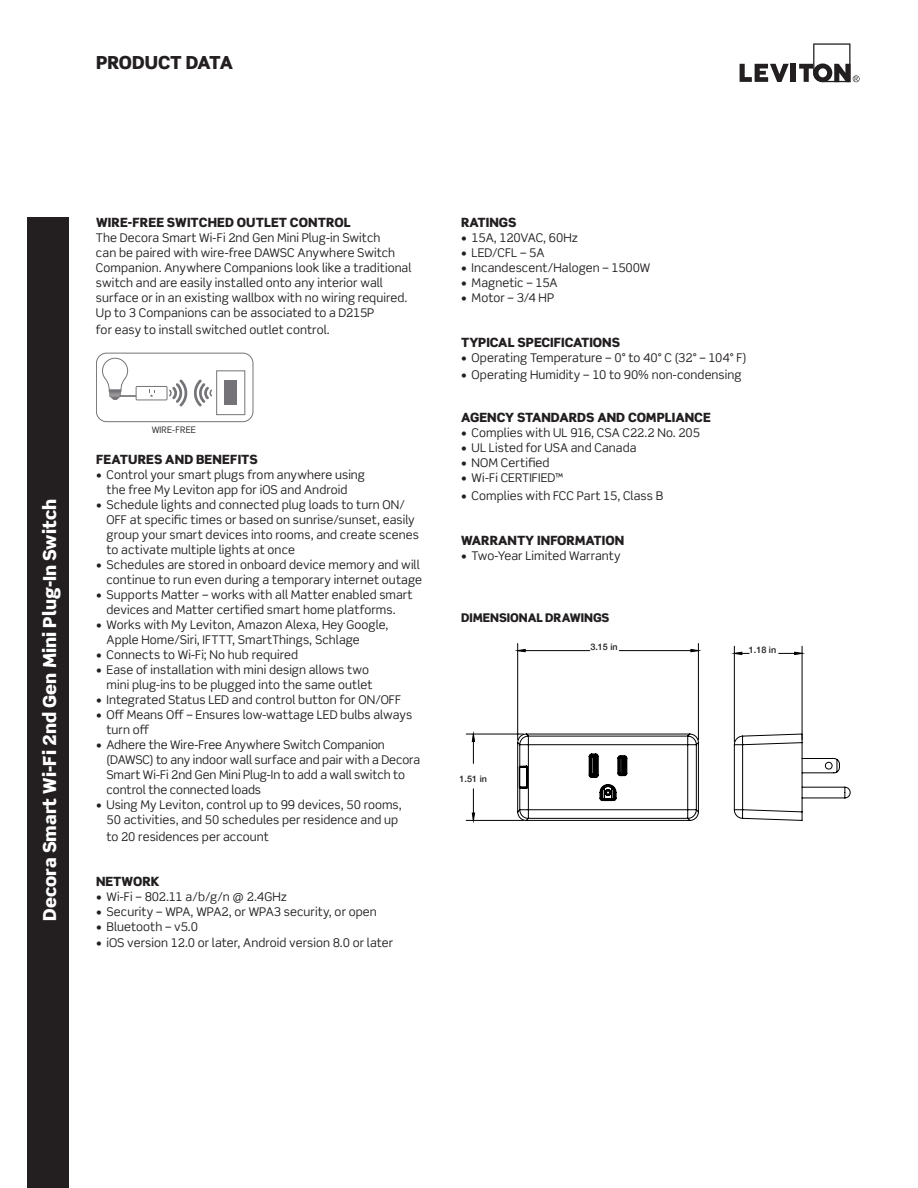
<style>
.page{position:relative;width:918px;height:1188px;background:#fff}
.page>*{position:absolute;margin:0;border:0;box-sizing:border-box;transform-origin:0 0}
.t1{font:900 18px "Scene Std";color:#fff}
.t2{font:900 18px "Scene Std";letter-spacing:-.02em;color:#231f20}
.t3{font:900 12.75px "Scene Std";color:#231f20}
.t4{font:12px/15px "Scene Std";letter-spacing:.005em;color:#231f20}
.t5{font:900 12px "Scene Std";letter-spacing:-.005em;color:#231f20}
.t6{font:12px "Scene Std";letter-spacing:-.02em;color:#231f20}
.t7{font:500 9px "Helvetica Neue";color:#231f20}
.t8{font:9px "Scene Std";letter-spacing:.01em;color:#231f20}
</style>
<div class="page">
<div style="left:27px;top:217px;width:42px;height:971px;background:#231f20"></div>
<svg style="left:740px;top:64px;width:49px;height:18px"></svg>
<div style="left:791px;top:64px;width:5px;height:18px;background:#231f20"></div>
<svg style="left:799px;top:43px;width:61px;height:39px"></svg>
<div style="left:136px;top:386px;width:31px;height:14px;border:1px solid #757377"></div>
<svg style="left:149px;top:390px;width:6px;height:7px"></svg>
<svg style="left:169px;top:379px;width:43px;height:28px"></svg>
<div style="left:216px;top:370px;width:29px;height:45px;background:#fff;border:1px solid #757377"></div>
<div style="left:225px;top:381px;width:12px;height:24px;background:#757377"></div>
<svg style="left:102px;top:358px;width:34px;height:42px"></svg>
<div style="left:96px;top:353px;width:157px;height:69px;border:1px solid #757377;border-radius:10px"></div>
<hr style="left:734px;top:646px;width:1px;height:96px;background:#000">
<hr style="left:802px;top:646px;width:1px;height:94px;background:#000">
<hr style="left:466px;top:820px;width:57px;height:1px;background:#000">
<hr style="left:466px;top:734px;width:57px;height:1px;background:#000">
<hr style="left:698px;top:643px;width:1px;height:97px;background:#000">
<hr style="left:517px;top:643px;width:1px;height:97px;background:#000">
<svg style="left:472px;top:649px;width:330px;height:171px"></svg>
<svg style="left:517px;top:733px;width:334px;height:88px"></svg>
<h1 class="t2" style="left:96px;top:51px;width:138px">PRODUCT DATA</h1>
<p class="t3" style="left:96px;top:214px;width:256px">WIRE-FREE SWITCHED OUTLET CONTROL</p>
<p class="t4" style="left:96px;top:230px;width:317px">The Decora Smart Wi-Fi 2nd Gen Mini Plug-in Switch<br>can be paired with wire-free DAWSC Anywhere Switch Companion. Anywhere Companions look like a traditional switch and are easily installed onto any interior wall surface or in an existing wallbox with no wiring required.<br>Up to 3 Companions can be associated to a D215P</p>
<p class="t4" style="left:96px;top:322px;width:235px">for easy to install switched outlet control.</p>
<h1 class="t1" style="left:38px;top:921px;width:423px;rotate:-90deg">Decora Smart Wi-Fi 2nd Gen Mini Plug-In Switch</h1>
<p class="t8" style="left:152px;top:424px;width:46px">WIRE-FREE</p>
<p class="t3" style="left:96px;top:451px;width:163px">FEATURES AND BENEFITS</p>
<p class="t4" style="left:96px;top:467px;width:271px;text-align:center">• Control your smart plugs from anywhere using the free My Leviton app for iOS and Android</p>
<p class="t4" style="left:106px;top:497px;width:314px;text-indent:-10px">• Schedule lights and connected plug loads to turn ON/ OFF at specific times or based on sunrise/sunset, easily group your smart devices into rooms, and create scenes to activate multiple lights at once</p>
<p class="t4" style="left:96px;top:557px;width:327px;text-align:right">• Schedules are stored in onboard device memory and will continue to run even during a temporary internet outage</p>
<p class="t4" style="left:96px;top:587px;width:318px;text-align:center">• Supports Matter – works with all Matter enabled smart devices and Matter certified smart home platforms.</p>
<p class="t4" style="left:106px;top:617px;width:284px;text-indent:-10px">• Works with My Leviton, Amazon Alexa, Hey Google,<br>Apple Home/Siri, IFTTT, SmartThings, Schlage</p>
<p class="t4" style="left:96px;top:647px;width:204px">• Connects to Wi-Fi; No hub required</p>
<p class="t4" style="left:96px;top:662px;width:278px;text-align:right">• Ease of installation with mini design allows two mini plug-ins to be plugged into the same outlet</p>
<p class="t4" style="left:96px;top:692px;width:307px">• Integrated Status LED and control button for ON/OFF</p>
<p class="t4" style="left:106px;top:707px;width:307px;text-indent:-10px">• Off Means Off – Ensures low-wattage LED bulbs always turn off</p>
<p class="t4" style="left:106px;top:737px;width:315px;text-indent:-10px">• Adhere the Wire-Free Anywhere Switch Companion (DAWSC) to any indoor wall surface and pair with a Decora Smart Wi-Fi 2nd Gen Mini Plug-In to add a wall switch to control the connected loads</p>
<p class="t4" style="left:96px;top:797px;width:307px;text-align:center">• Using My Leviton, control up to 99 devices, 50 rooms,<br>50 activities, and 50 schedules per residence and up</p>
<p class="t4" style="left:106px;top:829px;width:164px">to 20 residences per account</p>
<p class="t3" style="left:96px;top:873px;width:65px">NETWORK</p>
<p class="t4" style="left:96px;top:889px;width:192px">• Wi-Fi – 802.11 a/b/g/n @ 2.4GHz</p>
<p class="t4" style="left:96px;top:904px;width:282px">• Security – WPA, WPA2, or WPA3 security, or open</p>
<p class="t4" style="left:96px;top:919px;width:104px">• Bluetooth – v5.0</p>
<p class="t4" style="left:96px;top:935px;width:299px">• iOS version 12.0 or later, Android version 8.0 or later</p>
<p class="t3" style="left:461px;top:214px;width:57px">RATINGS</p>
<p class="t6" style="left:461px;top:230px;width:118px">• 15A, 120VAC, 60Hz</p>
<p class="t4" style="left:461px;top:245px;width:85px">• LED/CFL – 5A</p>
<p class="t4" style="left:461px;top:260px;width:191px">• Incandescent/Halogen – 1500W</p>
<p class="t4" style="left:461px;top:275px;width:98px">• Magnetic – 15A</p>
<p class="t4" style="left:461px;top:290px;width:95px">• Motor – 3/4 HP</p>
<p class="t3" style="left:461px;top:334px;width:160px">TYPICAL SPECIFICATIONS</p>
<p class="t4" style="left:461px;top:350px;width:287px">• Operating Temperature – 0° to 40° C (32° – 104° F)</p>
<p class="t4" style="left:461px;top:367px;width:282px">• Operating Humidity – 10 to 90% non-condensing</p>
<p class="t3" style="left:461px;top:409px;width:251px">AGENCY STANDARDS AND COMPLIANCE</p>
<p class="t4" style="left:461px;top:425px;width:240px">• Complies with UL 916, CSA C22.2 No. 205</p>
<p class="t4" style="left:461px;top:440px;width:177px">• UL Listed for USA and Canada</p>
<p class="t4" style="left:461px;top:455px;width:90px">• NOM Certified</p>
<p class="t4" style="left:461px;top:470px;width:104px">• Wi-Fi CERTIFIED™</p>
<p class="t4" style="left:461px;top:488px;width:204px">• Complies with FCC Part 15, Class B</p>
<p class="t3" style="left:461px;top:532px;width:165px">WARRANTY INFORMATION</p>
<p class="t4" style="left:461px;top:548px;width:161px">• Two-Year Limited Warranty</p>
<p class="t5" style="left:461px;top:610px;width:150px">DIMENSIONAL DRAWINGS</p>
<p class="t7" style="left:460px;top:771px;width:29px">1.51 in</p>
<p class="t7" style="left:590px;top:640px;width:29px">3.15 in</p>
<p class="t7" style="left:749px;top:643px;width:29px">1.18 in</p>
</div>
